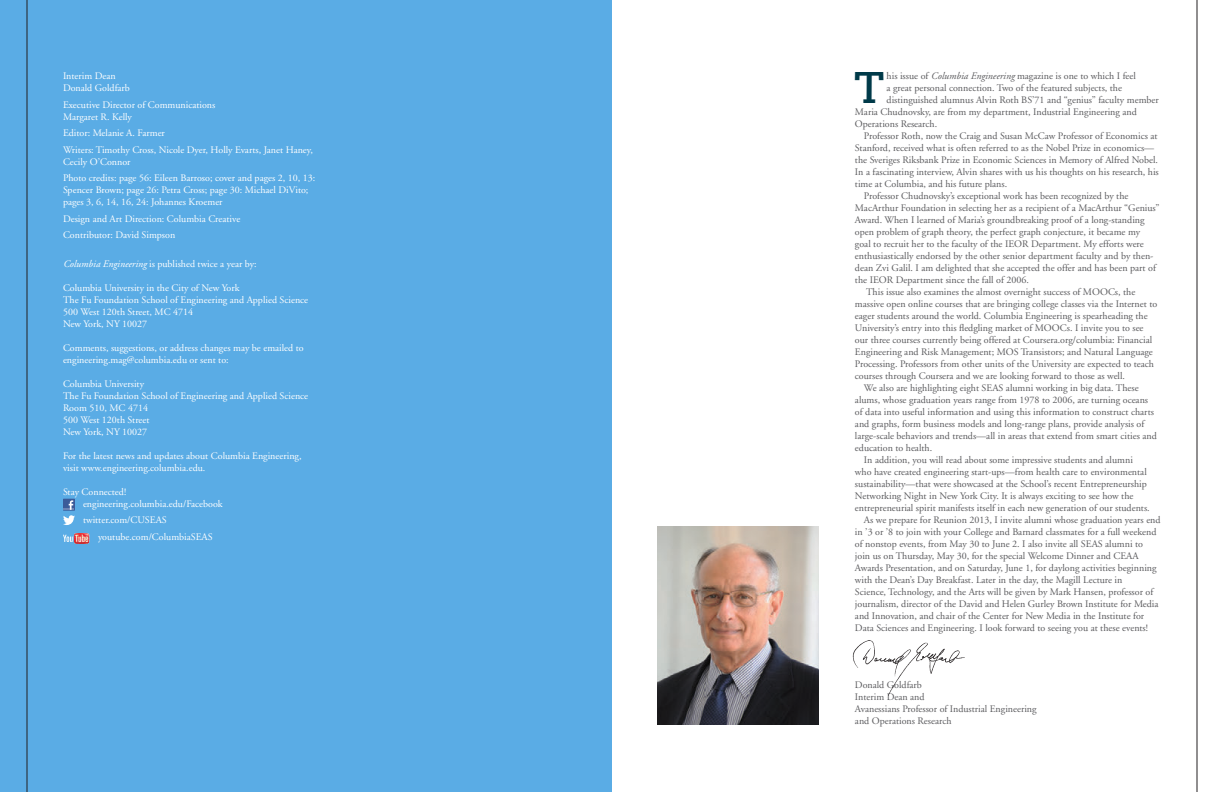
<style>
.page{position:relative;width:1224px;height:792px;background:#fff}
.page>*{position:absolute;margin:0;border:0;box-sizing:border-box;transform-origin:0 0}
.t1{font:700 44.3px "Caecilia";color:#003a49}
.t2{font:10px/12px "Adobe Garamond";color:#5a5a5d}
.t3{font:10px/12px "Adobe Garamond";color:#fff}
.s1{font-style:italic}
</style>
<div class="page">
<img style="left:657px;top:526px;width:162px;height:198px">
<img style="left:852px;top:640px;width:113px;height:56px">
<hr style="left:1197px;top:0;width:1px;height:792px;background:#231f20">
<div style="left:0;top:0;width:612px;height:792px;background:#5aace5"></div>
<div style="left:63px;top:499px;width:12px;height:11px;background:#3b5b99"></div>
<svg style="left:63px;top:500px;width:12px;height:25px"></svg>
<img style="left:63px;top:533px;width:26px;height:10px">
<hr style="left:27px;top:0;width:1px;height:792px;background:#231f20">
<p class="t3" style="left:63px;top:70px;width:68px">Interim Dean<br>Donald Goldfarb</p>
<p class="t3" style="left:63px;top:99px;width:154px">Executive Director of Communications<br>Margaret R. Kelly</p>
<p class="t3" style="left:63px;top:125px;width:251px;line-height:16.5px">Editor: Melanie A. Farmer<br>Writers: Timothy Cross, Nicole Dyer, Holly Evarts, Janet Haney,</p>
<p class="t3" style="left:63px;top:154px;width:254px;line-height:16.5px">Cecily O’Connor<br>Photo credits: page 56: Eileen Barroso; cover and pages 2, 10, 13:</p>
<p class="t3" style="left:63px;top:184px;width:247px">Spencer Brown; page 26: Petra Cross; page 30: Michael DiVito; pages 3, 6, 14, 16, 24: Johannes Kroemer</p>
<p class="t3" style="left:63px;top:211px;width:179px;line-height:16.5px">Design and Art Direction: Columbia Creative<br>Contributor: David Simpson</p>
<p class="t3" style="left:63px;top:258px;width:195px"><span class="s1">Columbia Engineering</span> is published twice a year by:</p>
<p class="t3" style="left:63px;top:282px;width:247px">Columbia University in the City of New York<br>The Fu Foundation School of Engineering and Applied Science 500 West 120th Street, MC 4714<br>New York, NY 10027</p>
<p class="t3" style="left:63px;top:342px;width:242px">Comments, suggestions, or address changes may be emailed to engineering.mag@columbia.edu or sent to:</p>
<p class="t3" style="left:63px;top:378px;width:247px">Columbia University<br>The Fu Foundation School of Engineering and Applied Science<br>Room 510, MC 4714<br>500 West 120th Street<br>New York, NY 10027</p>
<p class="t3" style="left:63px;top:450px;width:240px">For the latest news and updates about Columbia Engineering, visit www.engineering.columbia.edu.</p>
<p class="t3" style="left:83px;top:486px;width:141px;text-indent:-20px">Stay Connected! engineering.columbia.edu/Facebook</p>
<p class="t3" style="left:98px;top:512px;width:116px;line-height:16.5px;text-indent:-15px">twitter.com/CUSEAS youtube.com/ColumbiaSEAS</p>
<h1 class="t1" style="left:854px;top:62px;width:32px">T</h1>
<p class="t2" style="left:887px;top:70px;width:251px">his issue of <span class="s1">Columbia Engineering</span> magazine is one to which I feel</p>
<p class="t2" style="left:887px;top:82px;width:237px">a great personal connection. Two of the featured subjects, the</p>
<p class="t2" style="left:887px;top:94px;width:274px">distinguished alumnus Alvin Roth BS’71 and “genius” faculty member</p>
<p class="t2" style="left:855px;top:106px;width:283px">Maria Chudnovsky, are from my department, Industrial Engineering and</p>
<p class="t2" style="left:855px;top:118px;width:84px">Operations Research.</p>
<p class="t2" style="left:864px;top:130px;width:295px">Professor Roth, now the Craig and Susan McCaw Professor of Economics at</p>
<p class="t2" style="left:855px;top:142px;width:301px">Stanford, received what is often referred to as the Nobel Prize in economics—</p>
<p class="t2" style="left:855px;top:154px;width:305px">the Sveriges Riksbank Prize in Economic Sciences in Memory of Alfred Nobel.</p>
<p class="t2" style="left:855px;top:166px;width:305px">In a fascinating interview, Alvin shares with us his thoughts on his research, his</p>
<p class="t2" style="left:855px;top:178px;width:154px">time at Columbia, and his future plans.</p>
<p class="t2" style="left:864px;top:190px;width:266px">Professor Chudnovsky’s exceptional work has been recognized by the</p>
<p class="t2" style="left:855px;top:202px;width:306px">MacArthur Foundation in selecting her as a recipient of a MacArthur “Genius”</p>
<p class="t2" style="left:855px;top:214px;width:291px">Award. When I learned of Maria’s groundbreaking proof of a long-standing</p>
<p class="t2" style="left:855px;top:226px;width:287px">open problem of graph theory, the perfect graph conjecture, it became my</p>
<p class="t2" style="left:855px;top:238px;width:290px">goal to recruit her to the faculty of the IEOR Department. My efforts were</p>
<p class="t2" style="left:855px;top:250px;width:300px">enthusiastically endorsed by the other senior department faculty and by then-</p>
<p class="t2" style="left:855px;top:262px;width:302px">dean Zvi Galil. I am delighted that she accepted the offer and has been part of</p>
<p class="t2" style="left:855px;top:274px;width:176px">the IEOR Department since the fall of 2006.</p>
<p class="t2" style="left:866px;top:286px;width:271px">This issue also examines the almost overnight success of MOOCs, the</p>
<p class="t2" style="left:855px;top:298px;width:304px">massive open online courses that are bringing college classes via the Internet to</p>
<p class="t2" style="left:855px;top:310px;width:294px">eager students around the world. Columbia Engineering is spearheading the</p>
<p class="t2" style="left:855px;top:322px;width:290px">University’s entry into this fledgling market of MOOCs. I invite you to see</p>
<p class="t2" style="left:855px;top:334px;width:299px">our three courses currently being offered at Coursera.org/columbia: Financial</p>
<p class="t2" style="left:855px;top:346px;width:299px">Engineering and Risk Management; MOS Transistors; and Natural Language</p>
<p class="t2" style="left:855px;top:358px;width:300px">Processing. Professors from other units of the University are expected to teach</p>
<p class="t2" style="left:855px;top:370px;width:272px">courses through Coursera and we are looking forward to those as well.</p>
<p class="t2" style="left:864px;top:382px;width:276px">We also are highlighting eight SEAS alumni working in big data. These</p>
<p class="t2" style="left:855px;top:394px;width:295px">alums, whose graduation years range from 1978 to 2006, are turning oceans</p>
<p class="t2" style="left:855px;top:406px;width:301px">of data into useful information and using this information to construct charts</p>
<p class="t2" style="left:855px;top:418px;width:291px">and graphs, form business models and long-range plans, provide analysis of</p>
<p class="t2" style="left:855px;top:430px;width:303px">large-scale behaviors and trends—all in areas that extend from smart cities and</p>
<p class="t2" style="left:855px;top:442px;width:79px">education to health.</p>
<p class="t2" style="left:864px;top:454px;width:270px">In addition, you will read about some impressive students and alumni</p>
<p class="t2" style="left:855px;top:466px;width:293px">who have created engineering start-ups—from health care to environmental</p>
<p class="t2" style="left:855px;top:478px;width:293px">sustainability—that were showcased at the School’s recent Entrepreneurship</p>
<p class="t2" style="left:855px;top:490px;width:280px">Networking Night in New York City. It is always exciting to see how the</p>
<p class="t2" style="left:855px;top:502px;width:296px">entrepreneurial spirit manifests itself in each new generation of our students.</p>
<p class="t2" style="left:864px;top:514px;width:298px">As we prepare for Reunion 2013, I invite alumni whose graduation years end</p>
<p class="t2" style="left:855px;top:526px;width:303px">in ’3 or ’8 to join with your College and Barnard classmates for a full weekend</p>
<p class="t2" style="left:855px;top:538px;width:290px">of nonstop events, from May 30 to June 2. I also invite all SEAS alumni to</p>
<p class="t2" style="left:855px;top:550px;width:285px">join us on Thursday, May 30, for the special Welcome Dinner and CEAA</p>
<p class="t2" style="left:855px;top:562px;width:303px">Awards Presentation, and on Saturday, June 1, for daylong activities beginning</p>
<p class="t2" style="left:855px;top:574px;width:269px">with the Dean’s Day Breakfast. Later in the day, the Magill Lecture in</p>
<p class="t2" style="left:855px;top:586px;width:300px">Science, Technology, and the Arts will be given by Mark Hansen, professor of</p>
<p class="t2" style="left:855px;top:598px;width:305px">journalism, director of the David and Helen Gurley Brown Institute for Media</p>
<p class="t2" style="left:855px;top:610px;width:291px">and Innovation, and chair of the Center for New Media in the Institute for</p>
<p class="t2" style="left:855px;top:622px;width:295px">Data Sciences and Engineering. I look forward to seeing you at these events!</p>
<p class="t2" style="left:855px;top:679px;width:183px">Donald Goldfarb<br>Interim Dean and<br>Avanessians Professor of Industrial Engineering and Operations Research</p>
</div>
